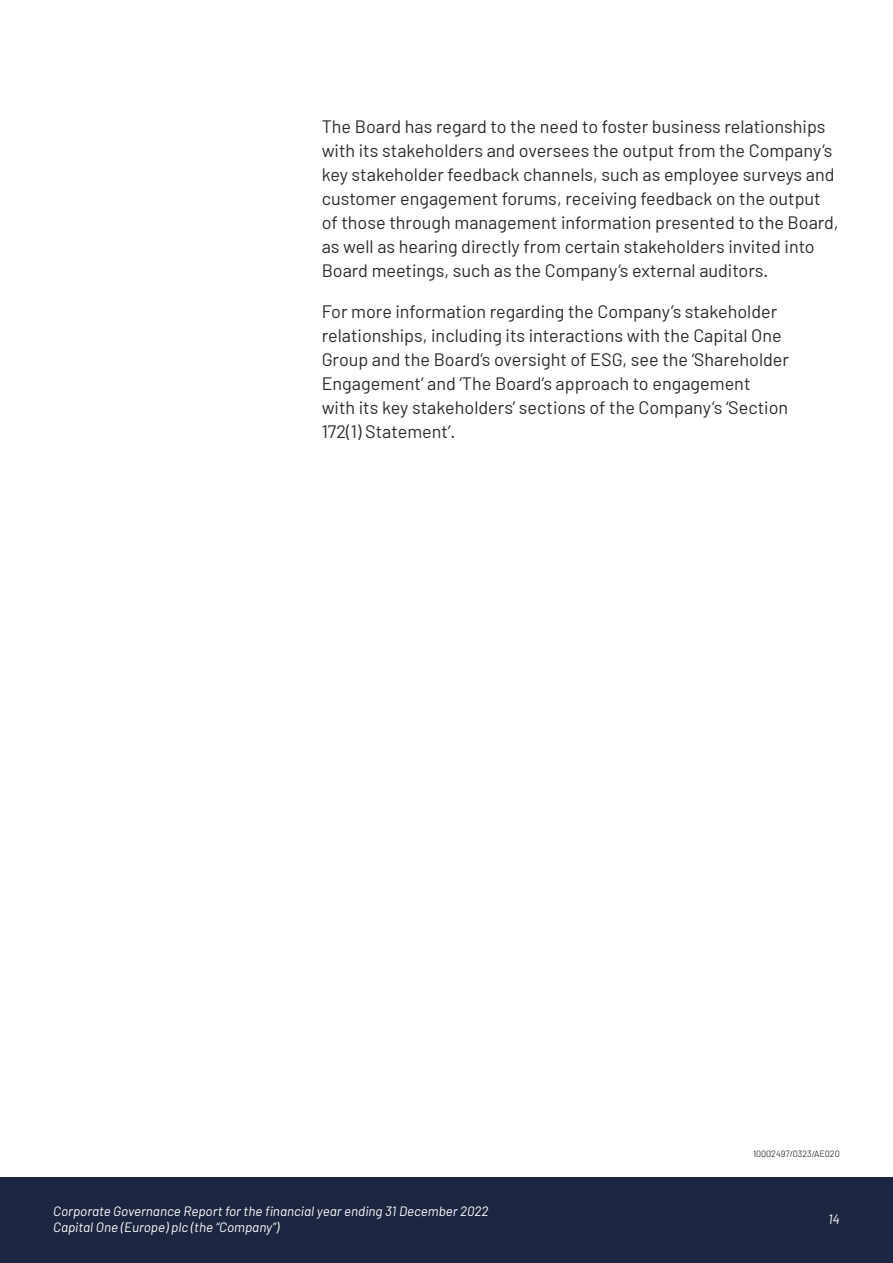
<style>
.page{position:relative;width:893px;height:1263px;background:#fff}
.page>*{position:absolute;margin:0;border:0;box-sizing:border-box;transform-origin:0 0}
.Body_copy{font:18px/24px "Barlow";color:#2b2c2a}
.FooterCopy{font:italic 13.5px/16.2px "Barlow";color:#fff}
.t1{font:300 9px "Barlow";color:#000}
</style>
<div class="page">
<div style="left:0;top:1178px;width:893px;height:85px;background:#1c2640"></div>
<p class="Body_copy" style="left:322px;top:114px;width:518px">The Board has regard to the need to foster business relationships with its stakeholders and oversees the output from the Company’s key stakeholder feedback channels, such as employee surveys and customer engagement forums, receiving feedback on the output of those through management information presented to the Board, as well as hearing directly from certain stakeholders invited into Board meetings, such as the Company’s external auditors.</p>
<p class="Body_copy" style="left:322px;top:299px;width:469px">For more information regarding the Company’s stakeholder relationships, including its interactions with the Capital One Group and the Board’s oversight of ESG, see the ‘Shareholder Engagement’ and ‘The Board’s approach to engagement<br>with its key stakeholders’ sections of the Company’s ‘Section 172(1) Statement’.</p>
<p class="t1" style="left:753px;top:1148px;width:88px">10002497/0323/AE020</p>
<p class="FooterCopy" style="left:53px;top:1202px;width:437px">Corporate Governance Report for the financial year ending 31 December 2022<br>Capital One (Europe) plc (the “Company”)</p>
<p class="FooterCopy" style="left:828px;top:1211px;width:13px">14</p>
</div>
